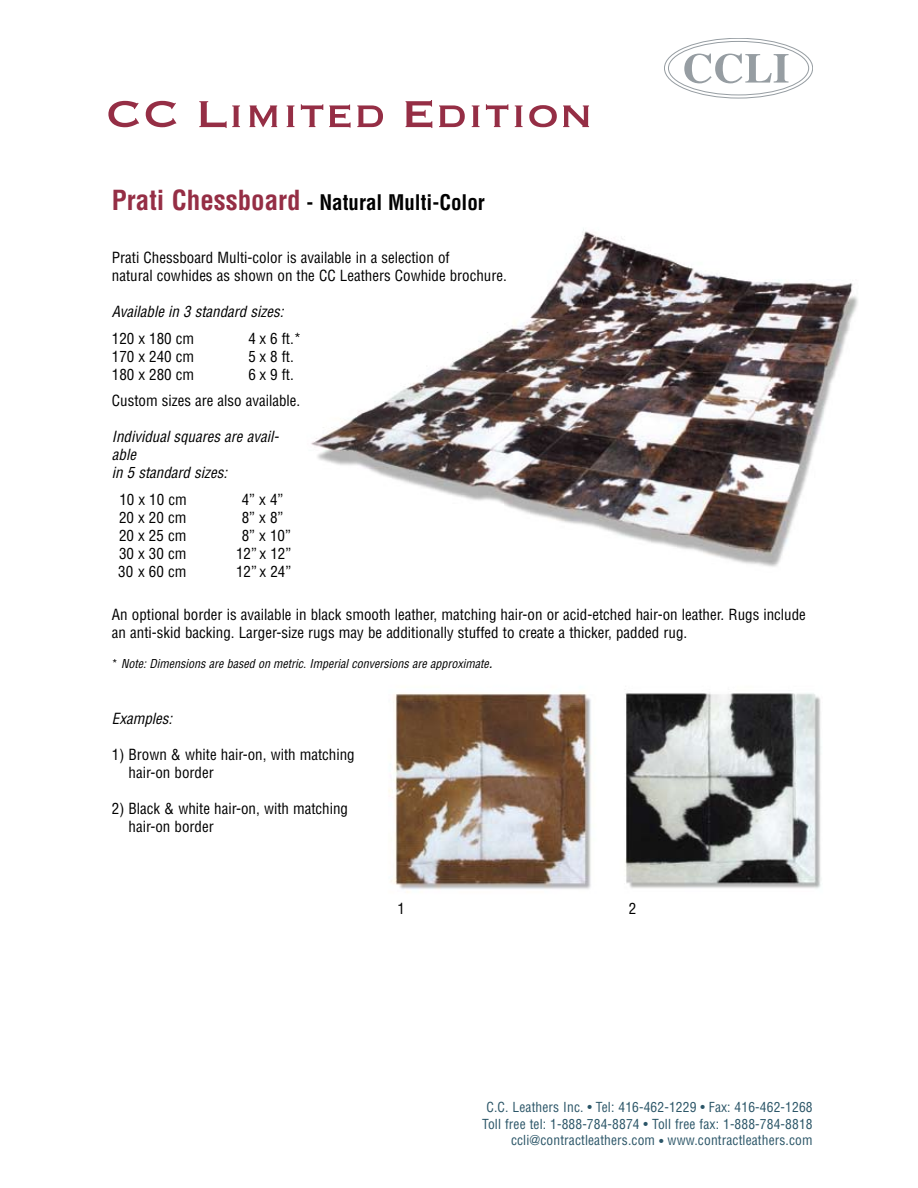
<style>
.page{position:relative;width:918px;height:1188px;background:#fff}
.page>*{position:absolute;margin:0;border:0;box-sizing:border-box;transform-origin:0 0}
.t1{font:700 condensed 21px "Helvetica";color:#000}
.t2{font:condensed 15px/18px "Helvetica";color:#000}
.t3{font:italic condensed 15px/18px "Helvetica";color:#000}
.t4{font:condensed 13.5px/16.5px "Helvetica";letter-spacing:.01em;color:#2c5668;text-align:right}
.t5{font:italic condensed 12px "Helvetica";color:#000}
.s1{font-size:27px;color:#952e45}
.s2{font-style:normal}
.s3{font-size:15px}
</style>
<div class="page">
<svg style="left:108px;top:101px;width:31px;height:26px"></svg>
<svg style="left:146px;top:101px;width:30px;height:26px"></svg>
<svg style="left:199px;top:101px;width:41px;height:27px"></svg>
<svg style="left:250px;top:105px;width:27px;height:22px"></svg>
<svg style="left:287px;top:105px;width:8px;height:22px"></svg>
<svg style="left:301px;top:104px;width:22px;height:23px"></svg>
<svg style="left:329px;top:105px;width:22px;height:23px"></svg>
<svg style="left:357px;top:105px;width:26px;height:22px"></svg>
<svg style="left:406px;top:100px;width:26px;height:28px"></svg>
<svg style="left:439px;top:105px;width:26px;height:22px"></svg>
<svg style="left:472px;top:105px;width:8px;height:22px"></svg>
<svg style="left:486px;top:104px;width:22px;height:23px"></svg>
<svg style="left:515px;top:105px;width:8px;height:22px"></svg>
<svg style="left:529px;top:105px;width:28px;height:22px"></svg>
<svg style="left:563px;top:105px;width:26px;height:22px"></svg>
<svg style="left:664px;top:38px;width:149px;height:60px"></svg>
<img style="left:311px;top:229px;width:547px;height:338px">
<img style="left:388px;top:692px;width:203px;height:201px">
<img style="left:625px;top:693px;width:196px;height:196px">
<h1 class="t1" style="left:112px;top:189px;width:375px"><span class="s1">Prati Chessboard</span> - Natural Multi-Color</h1>
<p class="t2" style="left:112px;top:248px;width:396px">Prati Chessboard Multi-color is available in a selection of<br>natural cowhides as shown on the CC Leathers Cowhide brochure.</p>
<p class="t3" style="left:112px;top:302px;width:173px">Available in 3 standard sizes:</p>
<p class="t2" style="left:112px;top:329px;width:84px">120 x 180 cm</p>
<p class="t2" style="left:249px;top:329px;width:54px">4 x 6 ft.*</p>
<p class="t2" style="left:112px;top:347px;width:84px">170 x 240 cm</p>
<p class="t2" style="left:249px;top:347px;width:47px">5 x 8 ft.</p>
<p class="t2" style="left:112px;top:365px;width:84px">180 x 280 cm</p>
<p class="t2" style="left:112px;top:361px;width:190px;line-height:26.7px;text-indent:137px">6 x 9 ft.<br>Custom sizes are also available.</p>
<p class="t3" style="left:112px;top:428px;width:168px">Individual squares are avail&shy;able<br>in 5 standard sizes:</p>
<p class="t2" style="left:119px;top:490px;width:69px">10 x 10 cm</p>
<p class="t2" style="left:242px;top:490px;width:43px">4” x 4”</p>
<p class="t2" style="left:119px;top:508px;width:69px">20 x 20 cm</p>
<p class="t2" style="left:242px;top:508px;width:43px">8” x 8”</p>
<p class="t2" style="left:119px;top:526px;width:69px">20 x 25 cm</p>
<p class="t2" style="left:242px;top:526px;width:51px">8” x 10”</p>
<p class="t2" style="left:119px;top:544px;width:69px">30 x 30 cm</p>
<p class="t2" style="left:236px;top:544px;width:57px">12” x 12”</p>
<p class="t2" style="left:118px;top:562px;width:70px">30 x 60 cm</p>
<p class="t2" style="left:236px;top:562px;width:57px">12” x 24”</p>
<p class="t2" style="left:112px;top:605px;width:696px">An optional border is available in black smooth leather, matching hair-on or acid-etched hair-on leather. Rugs include an anti-skid backing. Larger-size rugs may be additionally stuffed to create a thicker, padded rug.</p>
<p class="t5" style="left:112px;top:657px;width:382px"><span class="s2">*</span> Note: Dimensions are based on metric. Imperial conversions are approximate<span class="s3">.</span></p>
<p class="t3" style="left:112px;top:709px;width:62px">Examples:</p>
<p class="t2" style="left:129px;top:745px;width:228px;text-indent:-17px">1) Brown &amp; white hair-on, with matching hair-on border</p>
<p class="t2" style="left:129px;top:799px;width:221px;text-indent:-17px">2) Black &amp; white hair-on, with matching hair-on border</p>
<p class="t2" style="left:397px;top:899px;width:9px">1</p>
<p class="t2" style="left:629px;top:899px;width:9px">2</p>
<p class="t4" style="left:482px;top:1099px;width:332px">C.C. Leathers Inc. • Tel: 416-462-1229 • Fax: 416-462-1268<br>Toll free tel: 1-888-784-8874 • Toll free fax: 1-888-784-8818 ccli@contractleathers.com • www.contractleathers.com</p>
</div>
